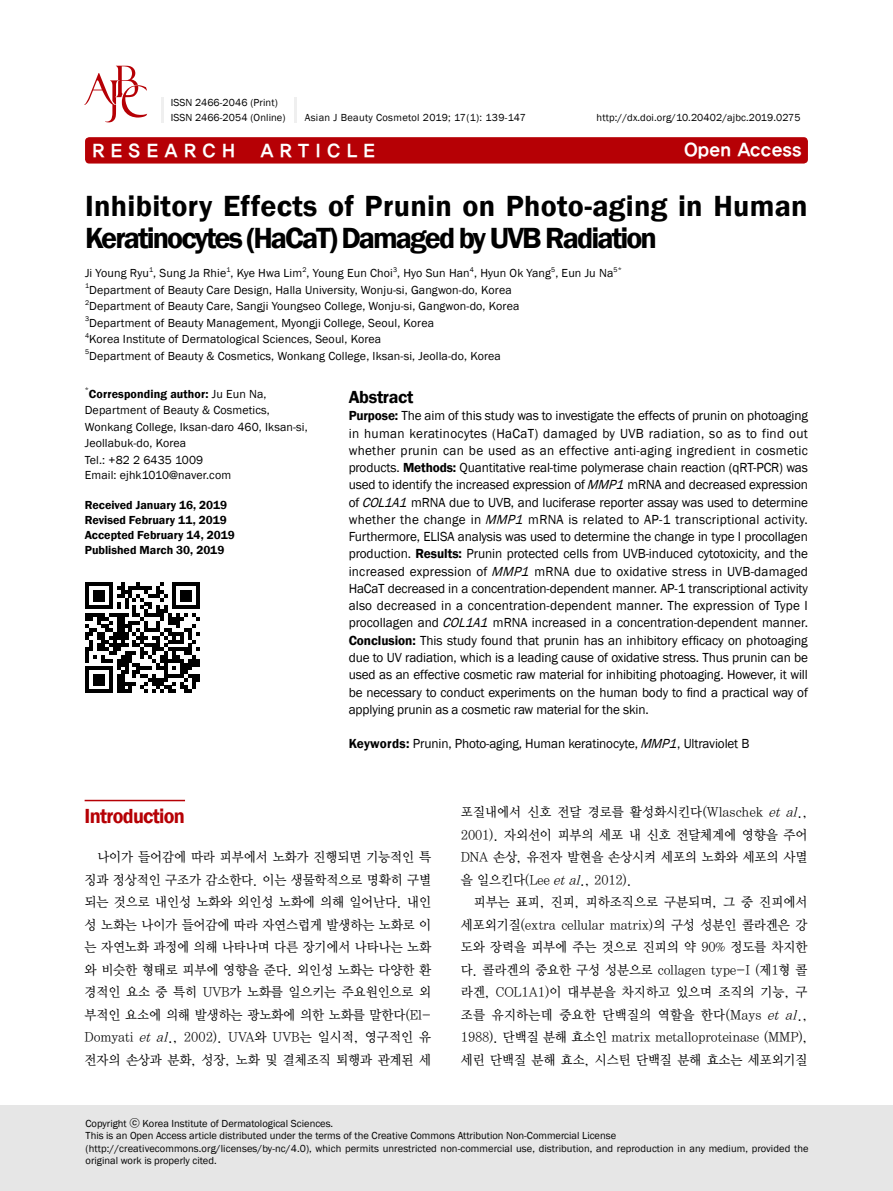
<style>
.page{position:relative;width:893px;height:1191px;background:#fff}
.page>*{position:absolute;margin:0;border:0;box-sizing:border-box;transform-origin:0 0}
.t1{font:600 30px/31.5px "Franklin Gothic";letter-spacing:.005em;color:#000}
.t2{font:600 21px "Franklin Gothic";letter-spacing:-.035em;color:#b60005;scale:.96 1}
.t3{font:18px "YDIYGO350";color:#fff}
.t4{font:600 18px "Franklin Gothic";letter-spacing:-.02em;color:#000}
.t5{font:13.5px/17.2px "Franklin Gothic";letter-spacing:-.01em;color:#000;text-align:justify}
.t6{font:13.5px/22.5px "YDIY Mj O330";letter-spacing:-.01em;color:#000;text-align:justify;scale:.95 1}
.t7{font:12px/16.5px "Franklin Gothic";letter-spacing:.01em;color:#000}
.t8{font:600 12px/15px "Franklin Gothic";color:#000}
.t9{font:10.5px/12.6px "Franklin Gothic";color:#000}
.t10{font:10.5px "Franklin Gothic";letter-spacing:.03em;color:#000}
.t11{font:7.05px "Franklin Gothic";color:#000}
.s1{font-weight:600}
.s2{font-style:italic}
.s3{font-family:"YDIYGO330"}
</style>
<div class="page">
<div style="left:85px;top:137px;width:723px;height:26px;background:#b60005;border-radius:4px"></div>
<hr style="left:85px;top:799px;width:100px;height:2px;background:#b60005">
<div style="left:0;top:1106px;width:893px;height:85px;background:#e6e6e6"></div>
<svg style="left:84px;top:66px;width:63px;height:56px"></svg>
<hr style="left:294px;top:97px;width:3px;height:25px;background:#efefef">
<hr style="left:161px;top:97px;width:3px;height:25px;background:#efefef">
<svg style="left:85px;top:582px;width:115px;height:111px"></svg>
<p class="t9" style="left:171px;top:95px;width:116px;line-height:15px">ISSN 2466-2046 (Print)<br>ISSN 2466-2054 (Online)</p>
<p class="t10" style="left:305px;top:111px;width:222px">Asian J Beauty Cosmetol 2019; 17(1): 139-147</p>
<p class="t9" style="left:597px;top:111px;width:205px">http://dx.doi.org/10.20402/ajbc.2019.0275</p>
<h3 class="t3" style="left:92px;top:141px;width:144px">R E S E A R C H</h3>
<h3 class="t3" style="left:260px;top:141px;width:116px">A R T I C L E</h3>
<h3 class="t3" style="left:684px;top:140px;width:119px">Open Access</h3>
<h1 class="t1" style="left:85px;top:191px;width:724px">Inhibitory Effects of Prunin on Photo-aging in Human<br>Keratinocytes (HaCaT) Damaged by UVB Radiation</h1>
<p class="t7" style="left:85px;top:265px;width:530px">Ji Young Ryu , Sung Ja Rhie , Kye Hwa Lim , Young Eun Choi , Hyo Sun Han , Hyun Ok Yang , Eun Ju Na</p>
<p class="t11" style="left:149px;top:265px;width:6px">1</p>
<p class="t11" style="left:226px;top:265px;width:6px">1</p>
<p class="t11" style="left:302px;top:265px;width:6px">2</p>
<p class="t11" style="left:393px;top:265px;width:6px">3</p>
<p class="t11" style="left:470px;top:265px;width:6px">4</p>
<p class="t11" style="left:551px;top:265px;width:6px">5</p>
<p class="t11" style="left:613px;top:265px;width:10px">5*</p>
<p class="t11" style="left:85px;top:281px;width:6px">1</p>
<p class="t7" style="left:89px;top:282px;width:424px">Department of Beauty Care Design, Halla University, Wonju-si, Gangwon-do, Korea</p>
<p class="t11" style="left:85px;top:298px;width:6px">2</p>
<p class="t7" style="left:89px;top:298px;width:432px">Department of Beauty Care, Sangji Youngseo College, Wonju-si, Gangwon-do, Korea</p>
<p class="t11" style="left:85px;top:314px;width:6px">3</p>
<p class="t7" style="left:89px;top:315px;width:346px">Department of Beauty Management, Myongji College, Seoul, Korea</p>
<p class="t11" style="left:85px;top:331px;width:6px">4</p>
<p class="t7" style="left:89px;top:331px;width:294px">Korea Institute of Dermatological Sciences, Seoul, Korea</p>
<p class="t11" style="left:85px;top:347px;width:6px">5</p>
<p class="t7" style="left:89px;top:348px;width:413px">Department of Beauty &amp; Cosmetics, Wonkang College, Iksan-si, Jeolla-do, Korea</p>
<p class="t11" style="left:85px;top:385px;width:6px">*</p>
<p class="t7" style="left:85px;top:385px;width:225px;text-indent:4px"><span class="s1">Corresponding author:</span> Ju Eun Na,<br>Department of Beauty &amp; Cosmetics,<br>Wonkang College, Iksan-daro 460, Iksan-si,<br>Jeollabuk-do, Korea<br>Tel.: +82 2 6435 1009</p>
<p class="t7" style="left:85px;top:466px;width:148px">Email: ejhk1010@naver.com</p>
<p class="t8" style="left:85px;top:497px;width:151px">Received January 16, 2019<br>Revised February 11, 2019<br>Accepted February 14, 2019<br>Published March 30, 2019</p>
<h3 class="t4" style="left:349px;top:385px;width:66px">Abstract</h3>
<p class="t5" style="left:349px;top:407px;width:461px"><span class="s1">Purpose:</span> The aim of this study was to investigate the effects of prunin on photoaging in human keratinocytes (HaCaT) damaged by UVB radiation, so as to find out whether prunin can be used as an effective anti-aging ingredient in cosmetic products. <span class="s1">Methods:</span> Quantitative real-time polymerase chain reaction (qRT-PCR) was used to identify the increased expression of <span class="s2">MMP1</span> mRNA and decreased expression of <span class="s2">COL1A1</span> mRNA due to UVB, and luciferase reporter assay was used to determine whether the change in <span class="s2">MMP1</span> mRNA is related to AP-1 transcriptional activity.<br>Furthermore, ELISA analysis was used to determine the change in type I procollagen production. <span class="s1">Results:</span> Prunin protected cells from UVB-induced cytotoxicity, and the increased expression of <span class="s2">MMP1</span> mRNA due to oxidative stress in UVB-damaged HaCaT decreased in a concentration-dependent manner. AP-1 transcriptional activity also decreased in a concentration-dependent manner. The expression of Type I procollagen and <span class="s2">COL1A1</span> mRNA increased in a concentration-dependent manner.<br><span class="s1">Conclusion:</span> This study found that prunin has an inhibitory efficacy on photoaging due to UV radiation, which is a leading cause of oxidative stress. Thus prunin can be used as an effective cosmetic raw material for inhibiting photoaging. However, it will be necessary to conduct experiments on the human body to find a practical way of applying prunin as a cosmetic raw material for the skin.</p>
<p class="t5" style="left:349px;top:735px;width:402px"><span class="s1">Keywords:</span> Prunin, Photo-aging, Human keratinocyte, <span class="s2">MMP1</span>, Ultraviolet B</p>
<h2 class="t2" style="left:85px;top:803px;width:106px">Introduction</h2>
<p class="t6" style="left:85px;top:846px;width:366px;text-indent:13px">나이가 들어감에 따라 피부에서 노화가 진행되면 기능적인 특 징과 정상적인 구조가 감소한다. 이는 생물학적으로 명확히 구별 되는 것으로 내인성 노화와 외인성 노화에 의해 일어난다. 내인 성 노화는 나이가 들어감에 따라 자연스럽게 발생하는 노화로 이 는 자연노화 과정에 의해 나타나며 다른 장기에서 나타나는 노화 와 비슷한 형태로 피부에 영향을 준다. 외인성 노화는 다양한 환 경적인 요소 중 특히 UVB가 노화를 일으키는 주요원인으로 외 부적인 요소에 의해 발생하는 광노화에 의한 노화를 말한다(El-Domyati <span class="s2">et al</span>., 2002). UVA와 UVB는 일시적, 영구적인 유 전자의 손상과 분화, 성장, 노화 및 결체조직 퇴행과 관계된 세</p>
<p class="t6" style="left:461px;top:801px;width:366px">포질내에서 신호 전달 경로를 활성화시킨다(Wlaschek <span class="s2">et al</span>., 2001). 자외선이 피부의 세포 내 신호 전달체계에 영향을 주어 DNA 손상, 유전자 발현을 손상시켜 세포의 노화와 세포의 사멸 을 일으킨다(Lee <span class="s2">etal</span>., 2012).</p>
<p class="t6" style="left:461px;top:891px;width:366px;text-indent:13px">피부는 표피, 진피, 피하조직으로 구분되며, 그 중 진피에서 세포외기질(extra cellular matrix)의 구성 성분인 콜라겐은 강 도와 장력을 피부에 주는 것으로 진피의 약 90% 정도를 차지한 다. 콜라겐의 중요한 구성 성분으로 collagen type-I (제1형 콜 라겐, COL1A1)이 대부분을 차지하고 있으며 조직의 기능, 구 조를 유지하는데 중요한 단백질의 역할을 한다(Mays <span class="s2">et al</span>., 1988). 단백질 분해 효소인 matrix metalloproteinase (MMP), 세린 단백질 분해 효소, 시스틴 단백질 분해 효소는 세포외기질</p>
<p class="t9" style="left:86px;top:1117px;width:724px">Copyright <span class="s3">ⓒ</span> Korea Institute of Dermatological Sciences.<br>This is an Open Access article distributed under the terms of the Creative Commons Attribution Non-Commercial License (http://creativecommons.org/licenses/by-nc/4.0), which permits unrestricted non-commercial use, distribution, and reproduction in any medium, provided the original work is properly cited.</p>
</div>
